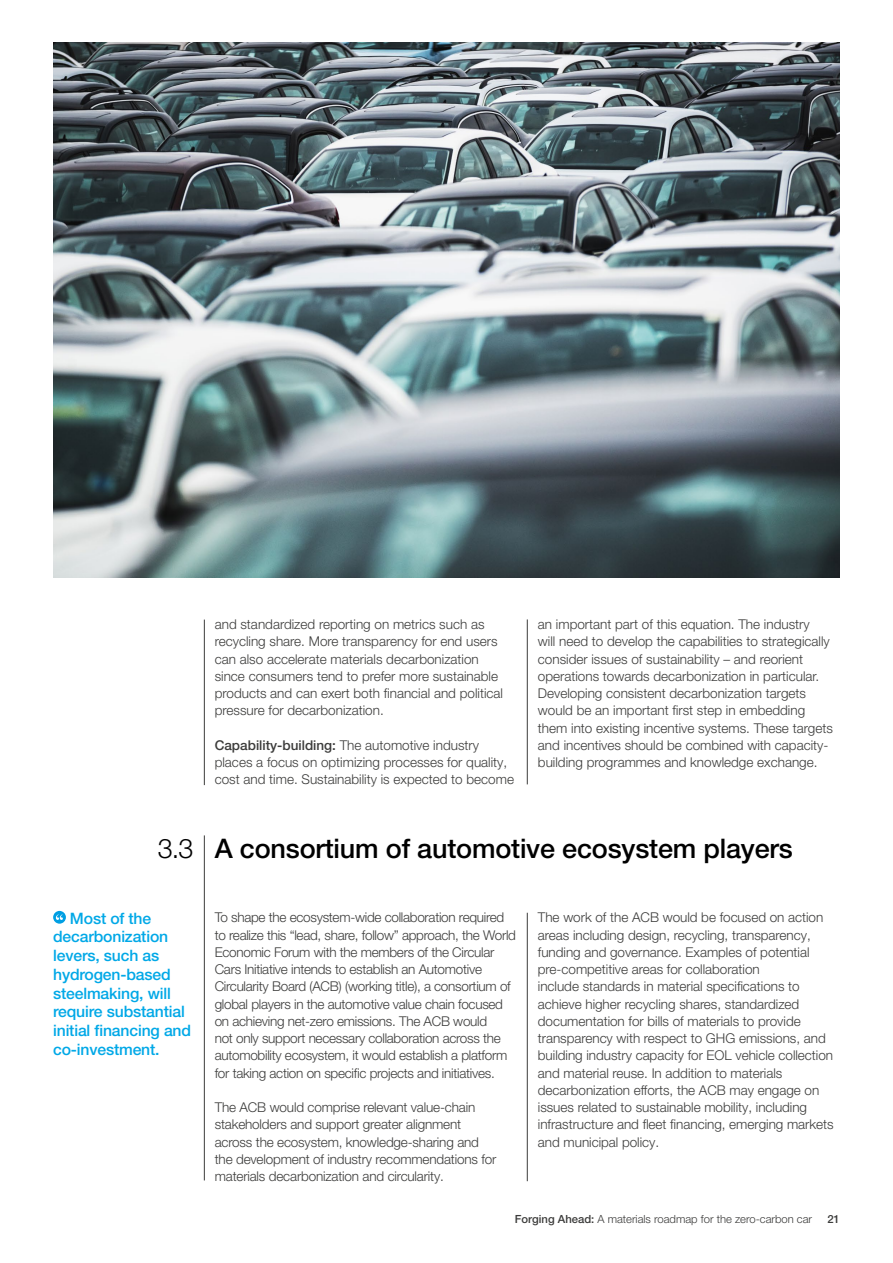
<style>
.page{position:relative;width:893px;height:1263px;background:#fff}
.page>*{position:absolute;margin:0;border:0;box-sizing:border-box;transform-origin:0 0}
.t1{font:500 27px "Helvetica Neue LT Pro";letter-spacing:-.005em;color:#000}
.t2{font:500 15.75px/18.8px "Helvetica Neue LT Pro";letter-spacing:-.01em;color:#00a8e7}
.t3{font:300 13.5px/17.2px "Helvetica Neue LT Pro";color:#3c3c3b}
.t4{font:300 13.5px/17.2px "Helvetica Neue LT Pro";letter-spacing:-.02em;color:#3c3c3b}
.t5{font:300 11.25px "Helvetica Neue LT Pro";color:#3c3c3b}
.t6{font:500 11.25px "Helvetica Neue LT Pro";color:#3c3c3b}
.s1{font-weight:500}
.s2{font-weight:300}
</style>
<div class="page">
<hr style="left:527px;top:619px;width:1px;height:165px;background:#3c3c3b">
<hr style="left:204px;top:620px;width:1px;height:165px;background:#3c3c3b">
<hr style="left:204px;top:835px;width:1px;height:345px;background:#3c3c3b">
<hr style="left:527px;top:913px;width:1px;height:268px;background:#3c3c3b">
<img style="left:53px;top:43px;width:786px;height:534px">
<svg style="left:53px;top:911px;width:13px;height:13px"></svg>
<svg style="left:56px;top:914px;width:7px;height:6px"></svg>
<p class="t3" style="left:215px;top:615px;width:290px">and standardized reporting on metrics such as recycling share. More transparency for end users can also accelerate materials decarbonization since consumers tend to prefer more sustainable products and can exert both financial and political pressure for decarbonization.</p>
<p class="t3" style="left:215px;top:736px;width:301px"><span class="s1">Capability-building:</span> The automotive industry places a focus on optimizing processes for quality, cost and time. Sustainability is expected to become</p>
<p class="t3" style="left:538px;top:615px;width:297px">an important part of this equation. The industry<br>will need to develop the capabilities to strategically consider issues of sustainability – and reorient operations towards decarbonization in particular.<br>Developing consistent decarbonization targets would be an important first step in embedding them into existing incentive systems. These targets and incentives should be combined with capacity&shy;building programmes and knowledge exchange.</p>
<h1 class="t1" style="left:158px;top:832px;width:637px"><span class="s2">3.3</span> A consortium of automotive ecosystem players</h1>
<p class="t2" style="left:53px;top:908px;width:139px;text-indent:17px">Most of the decarbonization levers, such as hydrogen-based steelmaking, will require substantial initial financing and co-investment.</p>
<p class="t4" style="left:215px;top:909px;width:303px">To shape the ecosystem-wide collaboration required to realize this “lead, share, follow” approach, the World Economic Forum with the members of the Circular Cars Initiative intends to establish an Automotive Circularity Board (ACB) (working title), a consortium of global players in the automotive value chain focused on achieving net-zero emissions. The ACB would<br>not only support necessary collaboration across the automobility ecosystem, it would establish a platform for taking action on specific projects and initiatives.</p>
<p class="t3" style="left:215px;top:1098px;width:283px">The ACB would comprise relevant value-chain stakeholders and support greater alignment across the ecosystem, knowledge-sharing and the development of industry recommendations for materials decarbonization and circularity.</p>
<p class="t3" style="left:538px;top:909px;width:297px">The work of the ACB would be focused on action areas including design, recycling, transparency, funding and governance. Examples of potential pre-competitive areas for collaboration<br>include standards in material specifications to achieve higher recycling shares, standardized documentation for bills of materials to provide transparency with respect to GHG emissions, and building industry capacity for EOL vehicle collection and material reuse. In addition to materials decarbonization efforts, the ACB may engage on issues related to sustainable mobility, including infrastructure and fleet financing, emerging markets and municipal policy.</p>
<p class="t5" style="left:515px;top:1212px;width:299px"><span class="s1">Forging Ahead:</span> A materials roadmap for the zero-carbon car</p>
<p class="t6" style="left:827px;top:1212px;width:14px">21</p>
</div>
